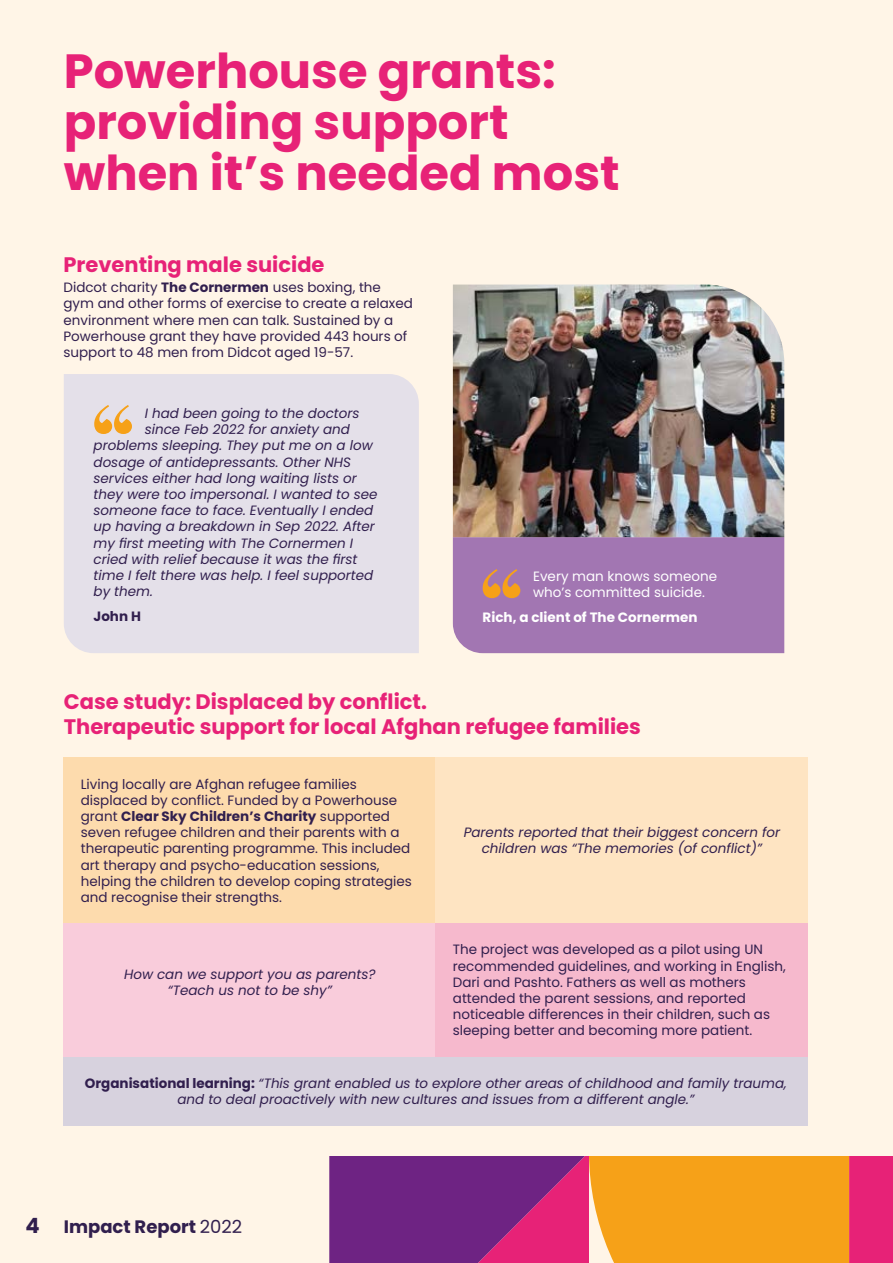
<style>
.page{position:relative;width:893px;height:1263px;background:#fff5e7}
.page>*{position:absolute;margin:0;border:0;box-sizing:border-box;transform-origin:0 0}
.t1{font:700 48px/51px "Poppins";color:#e72277}
.t2{font:700 21px/25.2px "Poppins";color:#e72277}
.t3{font:700 18px "Poppins";color:#311f4e}
.t4{font:13.5px/16.2px "Poppins";color:#311f4e}
.t5{font:italic 13.5px/16.2px "Poppins";color:#311f4e;text-align:center}
.t6{font:13.5px/16.2px "Poppins";color:#fff}
.t7{font:700 13.5px "Poppins";color:#fff}
.t8{font:700 13.5px "Poppins";color:#311f4e}
.s1{font-weight:700}
.s2{font-weight:700;font-style:normal}
.s3{font-size:21px}
.s4{font-weight:400}
</style>
<div class="page">
<hr style="left:892px;top:440px;width:1px;height:823px;background:#fdeff4">
<div style="left:64px;top:374px;width:355px;height:279px;background:#e4e0e9"></div>
<svg style="left:94px;top:405px;width:38px;height:29px"></svg>
<div style="left:453px;top:537px;width:331px;height:116px;background:#a276b2"></div>
<img style="left:453px;top:285px;width:331px;height:252px">
<div style="left:64px;top:757px;width:372px;height:166px;background:#fddbad"></div>
<div style="left:436px;top:757px;width:372px;height:166px;background:#fee4c2"></div>
<div style="left:64px;top:923px;width:372px;height:134px;background:#f9ccdb"></div>
<div style="left:436px;top:923px;width:372px;height:134px;background:#f6b9cd"></div>
<div style="left:64px;top:1057px;width:744px;height:68px;background:#d7d2de"></div>
<svg style="left:329px;top:1156px;width:564px;height:107px;background:#c25e52"></svg>
<h1 class="t1" style="left:64px;top:46px;width:557px">Powerhouse grants: providing support when it’s needed most</h1>
<h2 class="t2" style="left:63px;top:252px;width:263px">Preventing male suicide</h2>
<p class="t4" style="left:63px;top:279px;width:351px">Didcot charity <span class="s1">The Cornermen</span> uses boxing, the gym and other forms of exercise to create a relaxed environment where men can talk. Sustained by a Powerhouse grant they have provided 443 hours of support to 48 men from Didcot aged 19-57.</p>
<p class="t5" style="left:145px;top:405px;width:216px">I had been going to the doctors</p>
<p class="t5" style="left:145px;top:421px;width:207px">since Feb 2022 for anxiety and</p>
<p class="t5" style="left:94px;top:438px;width:281px">problems sleeping. They put me on a low</p>
<p class="t5" style="left:94px;top:454px;width:259px">dosage of antidepressants. Other NHS</p>
<p class="t5" style="left:94px;top:470px;width:265px">services either had long waiting lists or</p>
<p class="t5" style="left:94px;top:486px;width:285px">they were too impersonal. I wanted to see</p>
<p class="t5" style="left:94px;top:502px;width:281px">someone face to face. Eventually I ended</p>
<p class="t5" style="left:94px;top:519px;width:283px">up having a breakdown in Sep 2022. After</p>
<p class="t5" style="left:94px;top:535px;width:261px">my first meeting with The Cornermen I</p>
<p class="t5" style="left:94px;top:551px;width:265px">cried with relief because it was the first</p>
<p class="t5" style="left:94px;top:567px;width:281px">time I felt there was help. I feel supported</p>
<p class="t5" style="left:94px;top:583px;width:61px">by them.</p>
<p class="t8" style="left:94px;top:608px;width:49px">John H</p>
<p class="t6" style="left:533px;top:568px;width:185px">Every man knows someone who’s committed suicide.</p>
<p class="t7" style="left:483px;top:609px;width:216px">Rich, a client of The Cornermen</p>
<h2 class="t2" style="left:64px;top:689px;width:579px">Case study: Displaced by conflict.<br>Therapeutic support for local Afghan refugee families</h2>
<p class="t4" style="left:81px;top:776px;width:333px">Living locally are Afghan refugee families displaced by conflict. Funded by a Powerhouse grant <span class="s1">Clear Sky Children’s Charity</span> supported seven refugee children and their parents with a therapeutic parenting programme. This included art therapy and psycho-education sessions, helping the children to develop coping strategies and recognise their strengths.</p>
<p class="t5" style="left:464px;top:824px;width:318px">Parents reported that their biggest concern for children was “The memories (of conflict)”</p>
<p class="t4" style="left:453px;top:942px;width:334px">The project was developed as a pilot using UN recommended guidelines, and working in English, Dari and Pashto. Fathers as well as mothers attended the parent sessions, and reported noticeable differences in their children, such as sleeping better and becoming more patient.</p>
<p class="t5" style="left:85px;top:1075px;width:703px"><span class="s2">Organisational learning:</span> “This grant enabled us to explore other areas of childhood and family trauma, and to deal proactively with new cultures and issues from a different angle.”</p>
<p class="t5" style="left:124px;top:966px;width:253px">How can we support you as parents? “Teach us not to be shy”</p>
<h3 class="t3" style="left:26px;top:1216px;width:218px"><span class="s3">4</span> Impact Report <span class="s4">2022</span></h3>
</div>
